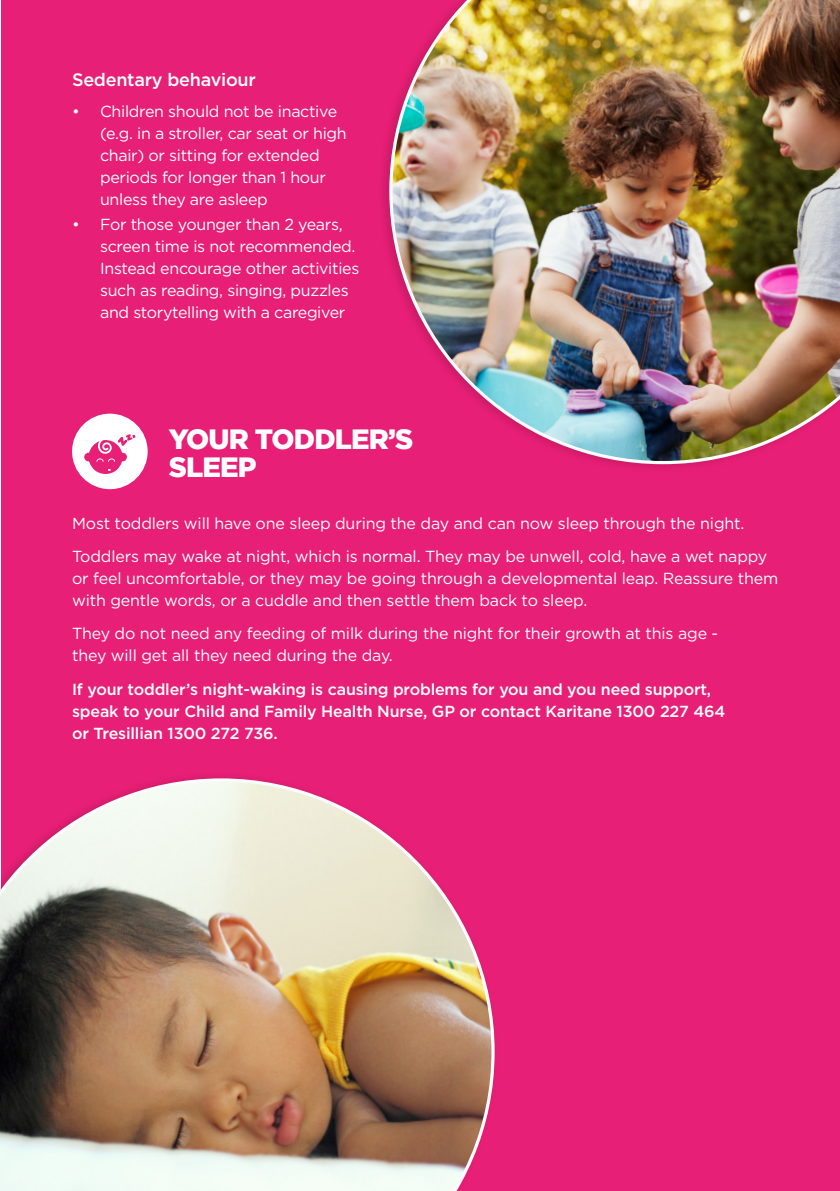
<style>
.page{position:relative;width:840px;height:1191px;background:#fff}
.page>*{position:absolute;margin:0;border:0;box-sizing:border-box;transform-origin:0 0}
.t1{font:900 27.8px/28px "Gotham HTF";letter-spacing:-.03em;color:#fff}
.t2{font:500 18px "Gotham";letter-spacing:-.015em;color:#fff}
.t3{font:16px/22px "Gotham";letter-spacing:-.02em;color:#fff}
.t4{font:500 16px/22px "Gotham";letter-spacing:-.01em;color:#fff}
</style>
<div class="page">
<div style="left:1px;top:0;width:838px;height:1191px;background:#e81f76"></div>
<img style="left:389px;top:0;width:450px;height:464px">
<div style="left:0;top:771px;width:498px;height:420px;background:#e81f76"></div>
<img style="left:0;top:778px;width:494px;height:413px">
<div style="left:72px;top:414px;width:75px;height:75px;background:#fff;border-radius:50%"></div>
<svg style="left:84px;top:434px;width:51px;height:40px"></svg>
<p class="t2" style="left:72px;top:68px;width:185px">Sedentary behaviour</p>
<p class="t3" style="left:100px;top:100px;width:248px;text-indent:-28px">• Children should not be inactive (e.g. in a stroller, car seat or high chair) or sitting for extended periods for longer than 1 hour unless they are asleep</p>
<p class="t3" style="left:100px;top:213px;width:260px;text-indent:-28px">• For those younger than 2 years, screen time is not recommended.<br>Instead encourage other activities such as reading, singing, puzzles and storytelling with a caregiver</p>
<h1 class="t1" style="left:169px;top:424px;width:246px">YOUR TODDLER’S<br>SLEEP</h1>
<p class="t3" style="left:72px;top:506px;width:696px;line-height:33.4px">Most toddlers will have one sleep during the day and can now sleep through the night.<br>Toddlers may wake at night, which is normal. They may be unwell, cold, have a wet nappy</p>
<p class="t3" style="left:72px;top:567px;width:707px">or feel uncomfortable, or they may be going through a developmental leap. Reassure them with gentle words, or a cuddle and then settle them back to sleep.</p>
<p class="t3" style="left:72px;top:622px;width:647px">They do not need any feeding of milk during the night for their growth at this age - they will get all they need during the day.</p>
<p class="t4" style="left:72px;top:678px;width:654px">If your toddler’s night-waking is causing problems for you and you need support, speak to your Child and Family Health Nurse, GP or contact Karitane 1300 227 464 or Tresillian 1300 272 736.</p>
</div>
